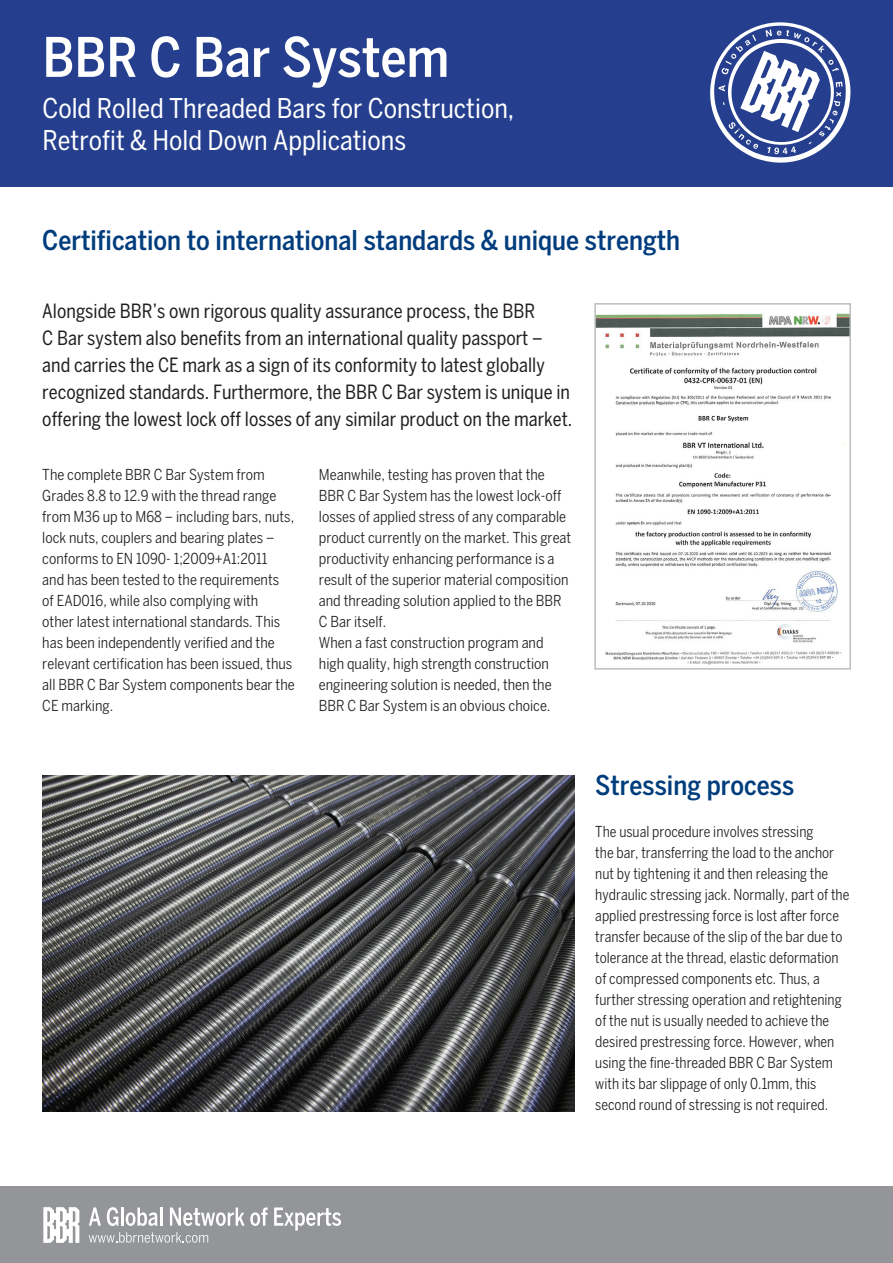
<style>
.page{position:relative;width:893px;height:1263px;background:#fff}
.page>*{position:absolute;margin:0;border:0;box-sizing:border-box;transform-origin:0 0}
.t1{font:500 condensed 54px "Benton Sans";color:#fff}
.t2{font:500 condensed 27px "Benton Sans";color:#013d7d}
.t3{font:condensed 27px/32.4px "Benton Sans";color:#fff}
.t4{font:condensed 19.5px/27px "Benton Sans";color:#231f20}
.t5{font:condensed 15px/21px "Benton Sans";color:#231f20}
.t6{font:condensed 15px/21px "Benton Sans";color:#231f20;scale:.96 1}
</style>
<div class="page">
<div style="left:0;top:1186px;width:893px;height:77px;background:#939598"></div>
<div style="left:0;top:0;width:893px;height:186px;background:#253f8e"></div>
<svg style="left:710px;top:22px;width:140px;height:141px"></svg>
<svg style="left:89px;top:1207px;width:12px;height:19px"></svg>
<svg style="left:107px;top:1207px;width:11px;height:19px"></svg>
<hr style="left:121px;top:1207px;width:3px;height:19px;background:#fff">
<svg style="left:126px;top:1207px;width:36px;height:19px"></svg>
<svg style="left:170px;top:1207px;width:98px;height:19px"></svg>
<svg style="left:274px;top:1207px;width:67px;height:23px"></svg>
<svg style="left:89px;top:1232px;width:119px;height:11px"></svg>
<svg style="left:43px;top:1207px;width:36px;height:36px"></svg>
<img style="left:597px;top:313px;width:251px;height:352px">
<div style="left:594px;top:303px;width:257px;height:367px;border:2px solid #bcbdc0"></div>
<img style="left:43px;top:775px;width:531px;height:336px">
<h1 class="t1" style="left:43px;top:26px;width:408px">BBR C Bar System</h1>
<h2 class="t3" style="left:43px;top:92px;width:473px">Cold Rolled Threaded Bars for Construction,<br>Retrofit &amp; Hold Down Applications</h2>
<h2 class="t2" style="left:42px;top:224px;width:639px">Certification to international standards &amp; unique strength</h2>
<p class="t4" style="left:42px;top:298px;width:532px">Alongside BBR’s own rigorous quality assurance process, the BBR<br>C Bar system also benefits from an international quality passport – and carries the CE mark as a sign of its conformity to latest globally recognized standards. Furthermore, the BBR C Bar system is unique in offering the lowest lock off losses of any similar product on the market.</p>
<p class="t5" style="left:42px;top:464px;width:254px">The complete BBR C Bar System from Grades 8.8 to 12.9 with the thread range from M36 up to M68 – including bars, nuts, lock nuts, couplers and bearing plates – conforms to EN 1090- 1;2009+A1:2011<br>and has been tested to the requirements<br>of EAD016, while also complying with<br>other latest international standards. This has been independently verified and the relevant certification has been issued, thus all BBR C Bar System components bear the CE marking.</p>
<p class="t5" style="left:319px;top:464px;width:254px">Meanwhile, testing has proven that the BBR C Bar System has the lowest lock-off losses of applied stress of any comparable product currently on the market. This great productivity enhancing performance is a result of the superior material composition and threading solution applied to the BBR C Bar itself.<br>When a fast construction program and high quality, high strength construction engineering solution is needed, then the BBR C Bar System is an obvious choice.</p>
<h2 class="t2" style="left:595px;top:769px;width:200px">Stressing process</h2>
<p class="t6" style="left:595px;top:821px;width:266px">The usual procedure involves stressing<br>the bar, transferring the load to the anchor nut by tightening it and then releasing the hydraulic stressing jack. Normally, part of the applied prestressing force is lost after force transfer because of the slip of the bar due to tolerance at the thread, elastic deformation of compressed components etc. Thus, a further stressing operation and retightening of the nut is usually needed to achieve the desired prestressing force. However, when using the fine-threaded BBR C Bar System with its bar slippage of only 0.1mm, this second round of stressing is not required.</p>
</div>
